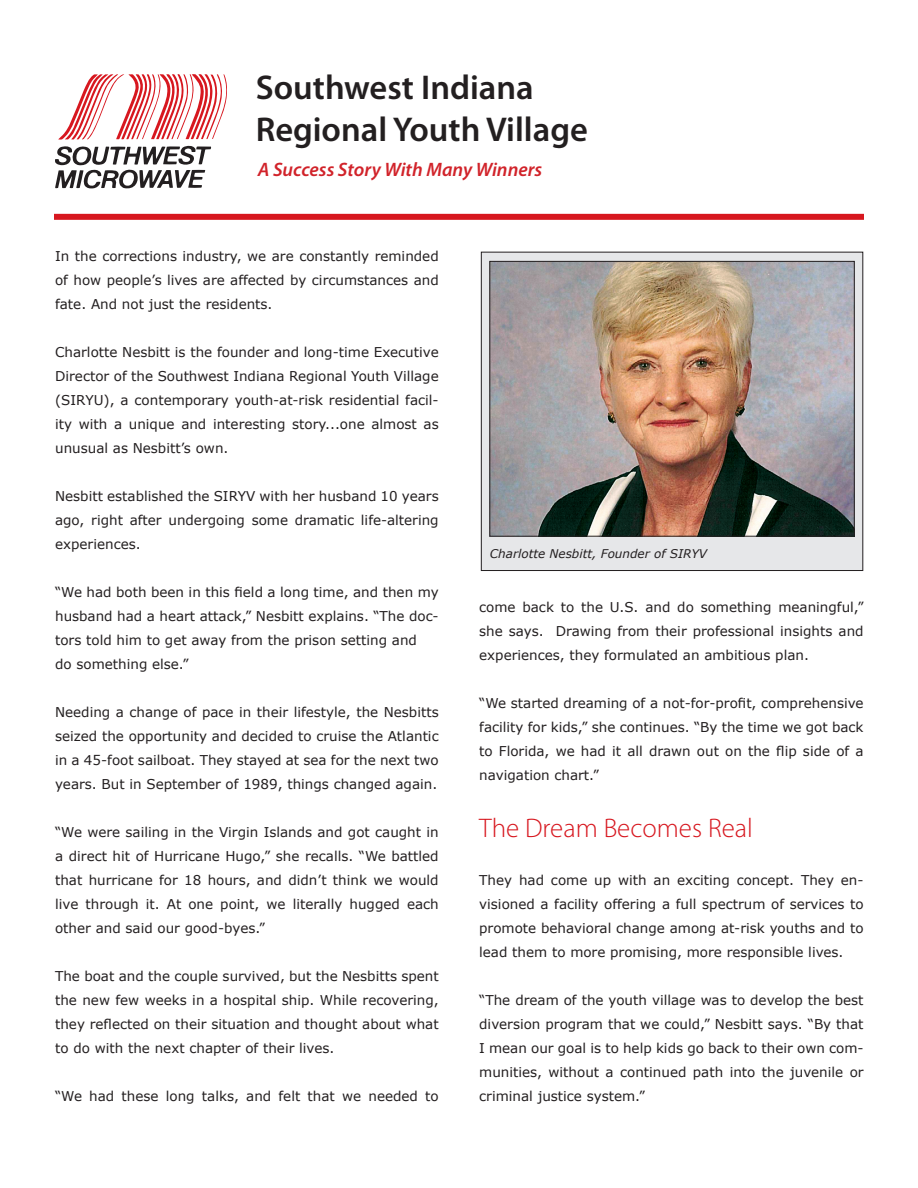
<style>
.page{position:relative;width:918px;height:1188px;background:#fff}
.page>*{position:absolute;margin:0;border:0;box-sizing:border-box;transform-origin:0 0}
.t1{font:600 34.5px/42px "Myriad Pro";color:#231f20}
.t2{font:300 27px "Myriad Pro";color:#d7171f}
.t3{font:italic 600 19.5px "Myriad Pro";color:#d1232a}
.t4{font:13.5px/24px "Verdana";color:#231f20;text-align:justify}
.t5{font:italic 12px "Verdana";color:#231f20}
</style>
<div class="page">
<svg style="left:55px;top:74px;width:172px;height:115px"></svg>
<div style="left:54px;top:214px;width:810px;height:6px;background:#d7171f"></div>
<div style="left:481px;top:252px;width:382px;height:319px;background:#e6e7e9"></div>
<div style="left:481px;top:252px;width:382px;height:319px;border:1px solid #231f20"></div>
<img style="left:491px;top:263px;width:362px;height:272px">
<div style="left:489px;top:261px;width:366px;height:276px;border:1px solid #231f20"></div>
<h1 class="t1" style="left:256px;top:67px;width:334px">Southwest Indiana<br>Regional Youth Village</h1>
<h3 class="t3" style="left:258px;top:159px;width:286px">A Success Story With Many Winners</h3>
<p class="t4" style="left:55px;top:244px;width:385px">In the corrections industry, we are constantly reminded of how people’s lives are affected by circumstances and fate. And not just the residents.</p>
<p class="t4" style="left:55px;top:340px;width:385px">Charlotte Nesbitt is the founder and long-time Executive Director of the Southwest Indiana Regional Youth Village (SIRYU), a contemporary youth-at-risk residential facil&shy;ity with a unique and interesting story...one almost as unusual as Nesbitt’s own.</p>
<p class="t4" style="left:55px;top:484px;width:385px">Nesbitt established the SIRYV with her husband 10 years ago, right after undergoing some dramatic life-altering experiences.</p>
<p class="t4" style="left:55px;top:580px;width:385px;text-align:left">“We had both been in this field a long time, and then my husband had a heart attack,” Nesbitt explains. “The doc&shy;tors told him to get away from the prison setting and<br>do something else.”</p>
<p class="t4" style="left:55px;top:700px;width:385px">Needing a change of pace in their lifestyle, the Nesbitts seized the opportunity and decided to cruise the Atlantic in a 45-foot sailboat. They stayed at sea for the next two years. But in September of 1989, things changed again.</p>
<p class="t4" style="left:55px;top:820px;width:385px">“We were sailing in the Virgin Islands and got caught in a direct hit of Hurricane Hugo,” she recalls. “We battled that hurricane for 18 hours, and didn’t think we would live through it. At one point, we literally hugged each other and said our good-byes.”</p>
<p class="t4" style="left:55px;top:964px;width:385px">The boat and the couple survived, but the Nesbitts spent the new few weeks in a hospital ship. While recovering, they reflected on their situation and thought about what to do with the next chapter of their lives.</p>
<p class="t4" style="left:55px;top:1084px;width:385px">“We had these long talks, and felt that we needed to</p>
<p class="t5" style="left:490px;top:546px;width:219px">Charlotte Nesbitt, Founder of SIRYV</p>
<p class="t4" style="left:479px;top:594px;width:386px">come back to the U.S. and do something meaningful,” she says. Drawing from their professional insights and experiences, they formulated an ambitious plan.</p>
<p class="t4" style="left:479px;top:690px;width:386px">“We started dreaming of a not-for-profit, comprehensive facility for kids,” she continues. “By the time we got back to Florida, we had it all drawn out on the flip side of a navigation chart.”</p>
<h2 class="t2" style="left:479px;top:813px;width:275px">The Dream Becomes Real</h2>
<p class="t4" style="left:479px;top:867px;width:386px">They had come up with an exciting concept. They en&shy;visioned a facility offering a full spectrum of services to promote behavioral change among at-risk youths and to lead them to more promising, more responsible lives.</p>
<p class="t4" style="left:479px;top:987px;width:386px">“The dream of the youth village was to develop the best diversion program that we could,” Nesbitt says. “By that I mean our goal is to help kids go back to their own com&shy;munities, without a continued path into the juvenile or criminal justice system.”</p>
</div>
